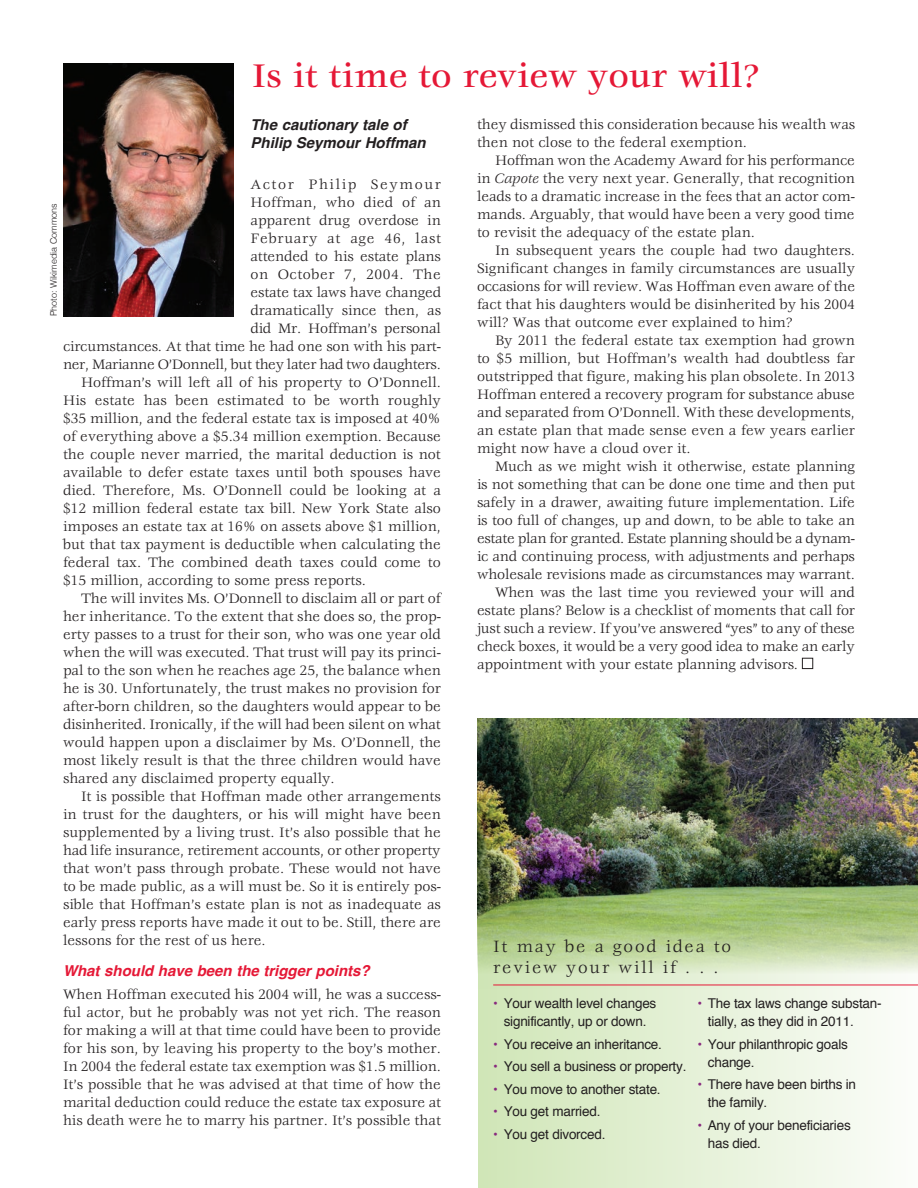
<style>
.page{position:relative;width:918px;height:1188px;background:#fff}
.page>*{position:absolute;margin:0;border:0;box-sizing:border-box;transform-origin:0 0}
.Headline{font:500 36px "Veljovic";color:#e51836}
.Box_Head{font:18px/21px "Veljovic";letter-spacing:.1em;color:#231f20}
.Body{font:15px/18px "Veljovic";color:#231f20;text-align:justify}
.Body_no_indent{font:15px/18px "Veljovic";letter-spacing:-.005em;color:#231f20;text-align:right}
.Color_subhead{font:italic 700 15px/18px "Helvetica";color:#231f20}
.Color_subhead-2{font:italic 700 15px "Helvetica";color:#e51836}
.box_text{font:13.5px/18px "Helvetica";letter-spacing:-.015em;color:#231f20}
.box_text-2{font:300 9px "Helvetica";color:#231f20}
.s1{font-style:italic}
.s2{color:#88297e}
</style>
<div class="page">
<div style="left:478px;top:886px;width:440px;height:302px;background:linear-gradient(to right,#d0e6b7,#fcfdfa)"></div>
<img style="left:477px;top:718px;width:441px;height:270px">
<div style="left:802px;top:658px;width:11px;height:11px;border:1px solid #231f20"></div>
<img style="left:63px;top:63px;width:171px;height:253px">
<hr style="left:493px;top:985px;width:425px;height:1px;background:#e51836">
<p class="Headline" style="left:252px;top:56px;width:508px">Is it time to review your will?</p>
<p class="Color_subhead" style="left:250px;top:116px;width:177px">The cautionary tale of<br>Philip Seymour Hoffman</p>
<p class="Body_no_indent" style="left:63px;top:176px;width:380px">Actor Philip Seymour<br>Hoffman, who died of an<br>apparent drug overdose in<br>February at age 46, last<br>attended to his estate plans<br>on October 7, 2004. The<br>estate tax laws have changed<br>dramatically since then, as<br>did Mr. Hoffman’s personal<br>circumstances. At that time he had one son with his part&shy;ner, Marianne O’Donnell, but they later had two daughters.</p>
<p class="Body" style="left:63px;top:374px;width:380px;text-indent:18px">Hoffman’s will left all of his property to O’Donnell.<br>His estate has been estimated to be worth roughly $35 million, and the federal estate tax is imposed at 40% of everything above a $5.34 million exemption. Because the couple never married, the marital deduction is not available to defer estate taxes until both spouses have died. Therefore, Ms. O’Donnell could be looking at a $12 million federal estate tax bill. New York State also imposes an estate tax at 16% on assets above $1 million, but that tax payment is deductible when calculating the federal tax. The combined death taxes could come to $15 million, according to some press reports.</p>
<p class="Body" style="left:63px;top:590px;width:380px;text-indent:18px">The will invites Ms. O’Donnell to disclaim all or part of her inheritance. To the extent that she does so, the prop&shy;erty passes to a trust for their son, who was one year old when the will was executed. That trust will pay its princi&shy;pal to the son when he reaches age 25, the balance when he is 30. Unfortunately, the trust makes no provision for after-born children, so the daughters would appear to be disinherited. Ironically, if the will had been silent on what would happen upon a disclaimer by Ms. O’Donnell, the most likely result is that the three children would have shared any disclaimed property equally.</p>
<p class="Body" style="left:63px;top:788px;width:380px;text-indent:18px">It is possible that Hoffman made other arrangements in trust for the daughters, or his will might have been supplemented by a living trust. It’s also possible that he had life insurance, retirement accounts, or other property that won’t pass through probate. These would not have to be made public, as a will must be. So it is entirely pos&shy;sible that Hoffman’s estate plan is not as inadequate as early press reports have made it out to be. Still, there are lessons for the rest of us here.</p>
<p class="Color_subhead-2" style="left:63px;top:959px;width:308px">What should have been the trigger points?</p>
<p class="Body_no_indent" style="left:63px;top:986px;width:380px;text-align:justify">When Hoffman executed his 2004 will, he was a success&shy;ful actor, but he probably was not yet rich. The reason for making a will at that time could have been to provide for his son, by leaving his property to the boy’s mother.<br>In 2004 the federal estate tax exemption was $1.5 million.<br>It’s possible that he was advised at that time of how the marital deduction could reduce the estate tax exposure at his death were he to marry his partner. It’s possible that</p>
<p class="box_text-2" style="left:48px;top:316px;width:115px;rotate:-90deg">Photo: Wikimedia Commons</p>
<p class="Body_no_indent" style="left:477px;top:116px;width:380px;text-align:left">they dismissed this consideration because his wealth was then not close to the federal exemption.</p>
<p class="Body" style="left:477px;top:152px;width:380px;text-indent:18px">Hoffman won the Academy Award for his performance in <span class="s1">Capote</span> the very next year. Generally, that recognition leads to a dramatic increase in the fees that an actor com&shy;mands. Arguably, that would have been a very good time to revisit the adequacy of the estate plan.</p>
<p class="Body" style="left:477px;top:242px;width:380px;text-indent:18px">In subsequent years the couple had two daughters.<br>Significant changes in family circumstances are usually occasions for will review. Was Hoffman even aware of the fact that his daughters would be disinherited by his 2004 will? Was that outcome ever explained to him?</p>
<p class="Body" style="left:477px;top:332px;width:380px;text-indent:18px">By 2011 the federal estate tax exemption had grown to $5 million, but Hoffman’s wealth had doubtless far outstripped that figure, making his plan obsolete. In 2013<br>Hoffman entered a recovery program for substance abuse and separated from O’Donnell. With these developments, an estate plan that made sense even a few years earlier might now have a cloud over it.</p>
<p class="Body" style="left:477px;top:458px;width:380px;text-indent:18px">Much as we might wish it otherwise, estate planning is not something that can be done one time and then put safely in a drawer, awaiting future implementation. Life is too full of changes, up and down, to be able to take an estate plan for granted. Estate planning should be a dynam&shy;ic and continuing process, with adjustments and perhaps wholesale revisions made as circumstances may warrant.</p>
<p class="Body" style="left:477px;top:584px;width:380px;text-indent:18px">When was the last time you reviewed your will and estate plans? Below is a checklist of moments that call for just such a review. If you’ve answered “yes” to any of these check boxes, it would be a very good idea to make an early appointment with your estate planning advisors.</p>
<p class="Box_Head" style="left:493px;top:936px;width:240px">It may be a good idea to review your will if . . .</p>
<p class="box_text" style="left:493px;top:995px;width:165px;text-align:center"><span class="s2">•</span> Your wealth level changes significantly, up or down.</p>
<p class="box_text" style="left:493px;top:1035px;width:170px"><span class="s2">•</span> You receive an inheritance.</p>
<p class="box_text" style="left:493px;top:1058px;width:195px"><span class="s2">•</span> You sell a business or property.</p>
<p class="box_text" style="left:493px;top:1080px;width:169px"><span class="s2">•</span> You move to another state.</p>
<p class="box_text" style="left:493px;top:1103px;width:109px"><span class="s2">•</span> You get married.</p>
<p class="box_text" style="left:493px;top:1125px;width:114px"><span class="s2">•</span> You get divorced.</p>
<p class="box_text" style="left:708px;top:995px;width:175px;text-indent:-11px"><span class="s2">•</span> The tax laws change substan&shy;tially, as they did in 2011.</p>
<p class="box_text" style="left:708px;top:1035px;width:142px;text-indent:-11px"><span class="s2">•</span> Your philanthropic goals change.</p>
<p class="box_text" style="left:708px;top:1076px;width:150px;text-indent:-11px"><span class="s2">•</span> There have been births in the family.</p>
<p class="box_text" style="left:708px;top:1116px;width:144px;text-indent:-11px"><span class="s2">•</span> Any of your beneficiaries has died.</p>
</div>
